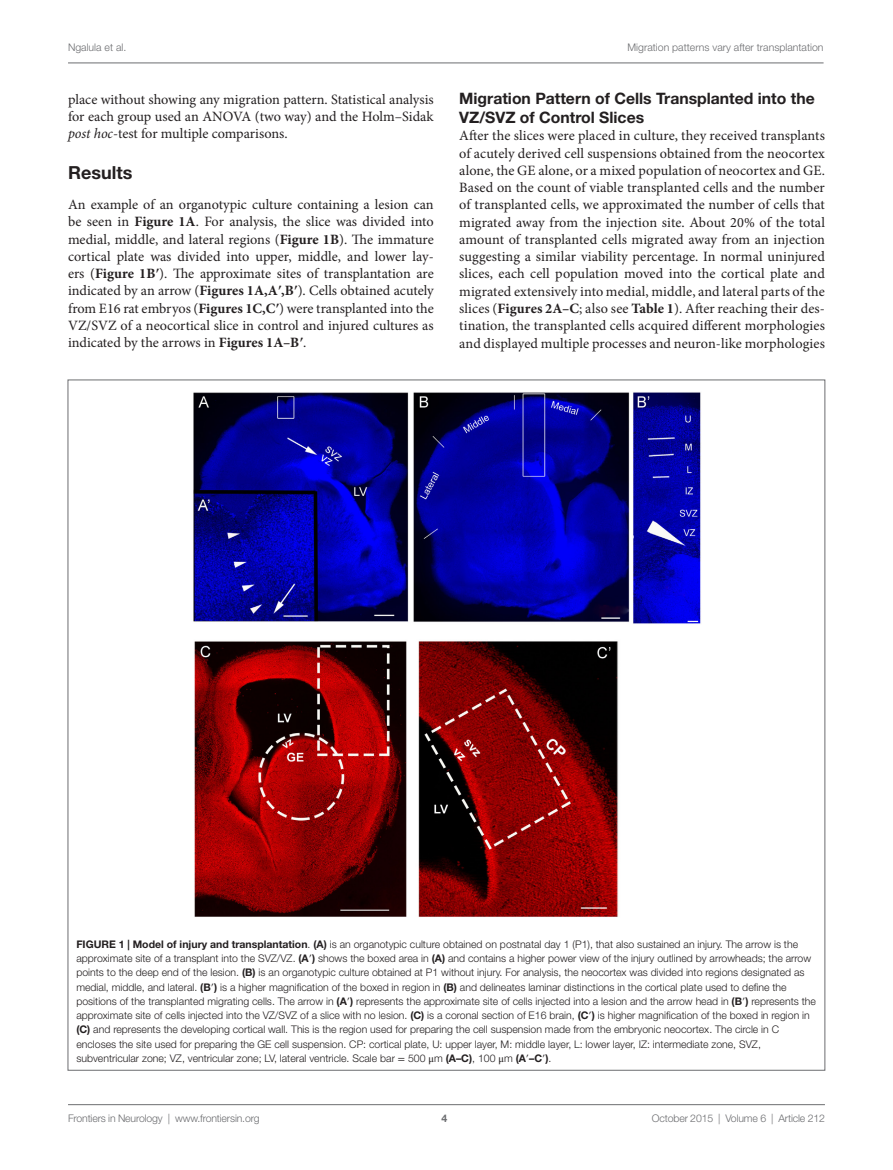
<style>
.page{position:relative;width:893px;height:1170px;background:#fff}
.page>*{position:absolute;margin:0;border:0;box-sizing:border-box;transform-origin:0 0}
.t1{font:700 18px "Helvetica Neue LT Std";color:#231f20}
.t2{font:700 15.75px/18.8px "Helvetica Neue LT Std";color:#231f20}
.t3{font:14.25px/17.2px "Minion Pro";color:#231f20;text-align:justify}
.t4{font:300 10.5px/14.2px "Helvetica Neue LT Std";color:#231f20}
.t5{font:300 10.5px "Helvetica Neue LT Std";letter-spacing:-.015em;color:#6c6d70}
.t6{font:700 10.5px "Helvetica Neue LT Std";color:#6c6d70}
.s1{font-style:italic}
.s2{font-weight:700}
.s3{font-family:"STIX General";font-weight:700}
.s4{font-family:"STIX General";font-weight:400}
</style>
<div class="page">
<hr style="left:68px;top:1104px;width:757px;height:1px;background:#6c6d70">
<hr style="left:68px;top:63px;width:756px;height:1px;background:#6c6d70">
<img style="left:193px;top:392px;width:508px;height:525px">
<p class="t5" style="left:68px;top:41px;width:60px">Ngalula et al.</p>
<p class="t5" style="left:627px;top:41px;width:198px">Migration patterns vary after transplantation</p>
<p class="t3" style="left:68px;top:90px;width:367px">place without showing any migration pattern. Statistical analysis for each group used an ANOVA (two way) and the Holm–Sidak <span class="s1">post hoc</span>-test for multiple comparisons.</p>
<p class="t1" style="left:68px;top:161px;width:66px">Results</p>
<p class="t3" style="left:68px;top:196px;width:367px">An example of an organotypic culture containing a lesion can be seen in <span class="s2">Figure 1A</span>. For analysis, the slice was divided into medial, middle, and lateral regions (<span class="s2">Figure 1B</span>). The immature cortical plate was divided into upper, middle, and lower lay&shy;ers (<span class="s2">Figure 1Bʹ</span>). The approximate sites of transplantation are indicated by an arrow (<span class="s2">Figures 1A,Aʹ,Bʹ</span>). Cells obtained acutely from E16 rat embryos (<span class="s2">Figures 1C,Cʹ</span>) were transplanted into the VZ/SVZ of a neocortical slice in control and injured cultures as indicated by the arrows in <span class="s2">Figures 1A–Bʹ</span>.</p>
<p class="t2" style="left:459px;top:89px;width:357px">Migration Pattern of Cells Transplanted into the<br>VZ/SVZ of Control Slices</p>
<p class="t3" style="left:459px;top:127px;width:367px">After the slices were placed in culture, they received transplants of acutely derived cell suspensions obtained from the neocortex alone, the GE alone, or a mixed population of neocortex and GE.<br>Based on the count of viable transplanted cells and the number of transplanted cells, we approximated the number of cells that migrated away from the injection site. About 20% of the total amount of transplanted cells migrated away from an injection suggesting a similar viability percentage. In normal uninjured slices, each cell population moved into the cortical plate and migrated extensively into medial, middle, and lateral parts of the slices (<span class="s2">Figures 2A–C</span>; also see <span class="s2">Table 1</span>). After reaching their des&shy;tination, the transplanted cells acquired different morphologies and displayed multiple processes and neuron-like morphologies</p>
<p class="t4" style="left:76px;top:936px;width:741px"><span class="s2">FIG URE 1 | Model of injury and transplantation</span>. <span class="s2">(A)</span> is an organotypic culture obtained on postnatal day 1 (P1), that also sustained an injury. The arrow is the approximate site of a transplant into the SVZ/VZ. <span class="s2">(A</span><span class="s3">′</span><span class="s2">)</span> shows the boxed area in <span class="s2">(A)</span> and contains a higher power view of the injury outlined by arrowheads; the arrow points to the deep end of the lesion. <span class="s2">(B)</span> is an organotypic culture obtained at P1 without injury. For analysis, the neocortex was divided into regions designated as medial, middle, and lateral. <span class="s2">(B</span><span class="s3">′</span><span class="s2">)</span> is a higher magnification of the boxed in region in <span class="s2">(B)</span> and delineates laminar distinctions in the cortical plate used to define the positions of the transplanted migrating cells. The arrow in <span class="s2">(A</span><span class="s3">′</span><span class="s2">)</span> represents the approximate site of cells injected into a lesion and the arrow head in <span class="s2">(B</span><span class="s3">′</span><span class="s2">)</span> represents the approximate site of cells injected into the VZ/SVZ of a slice with no lesion. <span class="s2">(C)</span> is a coronal section of E16 brain, <span class="s2">(C</span><span class="s3">′</span><span class="s2">)</span> is higher magnification of the boxed in region in <span class="s2">(C)</span> and represents the developing cortical wall. This is the region used for preparing the cell suspension made from the embryonic neocortex. The circle in C encloses the site used for preparing the GE cell suspension. CP: cortical plate, U: upper layer, M: middle layer, L: lower layer, IZ: intermediate zone, SVZ, subventricular zone; VZ, ventricular zone; LV, lateral ventricle. Scale bar <span class="s4">=</span> 500 <span class="s4">μ</span>m <span class="s2">(A–C)</span>, 100 <span class="s4">μ</span>m <span class="s2">(A</span><span class="s3">′</span><span class="s2">–C</span><span class="s3">′</span><span class="s2">)</span>.</p>
<p class="t5" style="left:68px;top:1111px;width:193px">Frontiers in Neurology | www.frontiersin.org</p>
<p class="t6" style="left:441px;top:1111px;width:7px">4</p>
<p class="t5" style="left:652px;top:1111px;width:174px">October 2015 | Volume 6 | Article 212</p>
</div>
